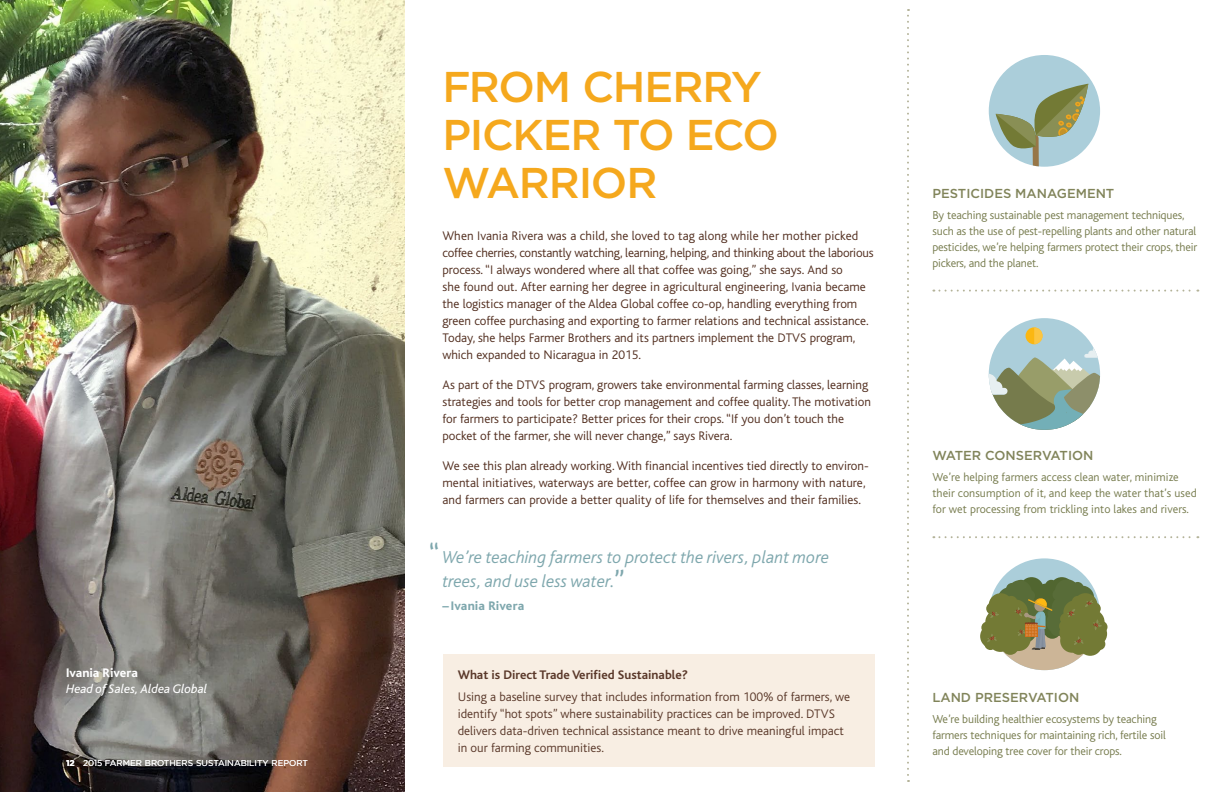
<style>
.page{position:relative;width:1224px;height:792px;background:#fff}
.page>*{position:absolute;margin:0;border:0;box-sizing:border-box;transform-origin:0 0}
.t1{font:500 43px/48px "Gotham";letter-spacing:-.03em;color:#f5a81d}
.t2{font:300 30px "Bliss";color:#7ea7ad}
.t3{font:italic 300 18px/24px "Bliss";color:#7ea7ad}
.t4{font:300 13px/17px "Bliss";color:#512d1e}
.t5{font:500 13px "Gotham";color:#81845a}
.t6{font:700 13px "Bliss";color:#512d1e}
.t7{font:italic 13px "Bliss";letter-spacing:-.005em;color:#fff}
.t8{font:800 13px "Bliss";letter-spacing:.01em;color:#7ea7ad}
.t9{font:800 13px "Bliss";color:#fff}
.t10{font:300 12px/16px "Bliss";letter-spacing:-.01em;color:#767b4d}
.t11{font:8.5px "Gotham";color:#fff}
.s1{font-weight:700}
.s2{font-style:normal;font-size:30px}
</style>
<div class="page">
<img style="left:0;top:0;width:404px;height:792px">
<svg style="left:933px;top:290px;width:265px;height:2px"></svg>
<svg style="left:933px;top:536px;width:265px;height:2px"></svg>
<svg style="left:907px;top:9px;width:2px;height:773px"></svg>
<div style="left:443px;top:654px;width:431px;height:113px;background:#f8eee2"></div>
<div style="left:989px;top:55px;width:111px;height:112px;background:#abceda;border-radius:50%"></div>
<div style="left:1033px;top:138px;width:6px;height:29px;background:#977647"></div>
<svg style="left:996px;top:84px;width:92px;height:68px"></svg>
<div style="left:989px;top:318px;width:111px;height:112px;background:#abceda;border-radius:50%"></div>
<svg style="left:989px;top:327px;width:111px;height:103px"></svg>
<div style="left:989px;top:558px;width:111px;height:112px;background:#abceda;border-radius:50%"></div>
<div style="left:1050px;top:577px;width:24px;height:24px;background:#516630;border-radius:50%"></div>
<div style="left:1045px;top:580px;width:12px;height:12px;background:#516630;border-radius:50%"></div>
<div style="left:1020px;top:577px;width:24px;height:24px;background:#516630;border-radius:50%"></div>
<div style="left:1055px;top:579px;width:24px;height:24px;background:#586c38;border-radius:50%"></div>
<div style="left:1072px;top:582px;width:12px;height:12px;background:#586c38;border-radius:50%"></div>
<div style="left:1008px;top:580px;width:24px;height:24px;background:#586c38;border-radius:50%"></div>
<div style="left:980px;top:624px;width:24px;height:24px;background:#737a35;border-radius:50%"></div>
<div style="left:981px;top:622px;width:12px;height:12px;background:#737a35;border-radius:50%"></div>
<div style="left:984px;top:638px;width:12px;height:12px;background:#737a35;border-radius:50%"></div>
<svg style="left:1080px;top:610px;width:25px;height:24px"></svg>
<div style="left:1083px;top:622px;width:24px;height:24px;background:#737a35;border-radius:50%"></div>
<div style="left:1096px;top:621px;width:12px;height:12px;background:#737a35;border-radius:50%"></div>
<div style="left:1093px;top:638px;width:12px;height:12px;background:#737a35;border-radius:50%"></div>
<svg style="left:987px;top:584px;width:115px;height:86px"></svg>
<p class="t9" style="left:66px;top:666px;width:73px">Ivania Rivera</p>
<p class="t7" style="left:66px;top:682px;width:143px">Head of Sales, Aldea Global</p>
<p class="t11" style="left:66px;top:759px;width:243px"><span class="s1">12</span> 2015 FARMER BROTHERS SUSTAINABILITY REPORT</p>
<h1 class="t1" style="left:442px;top:62px;width:338px">FROM CHERRY<br>PICKER TO ECO<br>WARRIOR</h1>
<p class="t4" style="left:442px;top:227px;width:433px">When Ivania Rivera was a child, she loved to tag along while her mother picked coffee cherries, constantly watching, learning, helping, and thinking about the laborious process. “I always wondered where all that coffee was going,” she says. And so<br>she found out. After earning her degree in agricultural engineering, Ivania became the logistics manager of the Aldea Global coffee co-op, handling everything from green coffee purchasing and exporting to farmer relations and technical assistance.<br>Today, she helps Farmer Brothers and its partners implement the DTVS program, which expanded to Nicaragua in 2015.</p>
<p class="t4" style="left:442px;top:376px;width:430px">As part of the DTVS program, growers take environmental farming classes, learning strategies and tools for better crop management and coffee quality. The motivation for farmers to participate? Better prices for their crops. “If you don’t touch the pocket of the farmer, she will never change,” says Rivera.</p>
<p class="t4" style="left:442px;top:457px;width:428px">We see this plan already working. With financial incentives tied directly to environ&shy;mental initiatives, waterways are better, coffee can grow in harmony with nature, and farmers can provide a better quality of life for themselves and their families.</p>
<h2 class="t2" style="left:428px;top:538px;width:13px">“</h2>
<h3 class="t3" style="left:442px;top:545px;width:388px">We’re teaching farmers to protect the rivers, plant more trees, and use less water.<span class="s2">”</span></h3>
<p class="t8" style="left:442px;top:599px;width:83px">– Ivania Rivera</p>
<p class="t6" style="left:458px;top:668px;width:232px">What is Direct Trade Verified Sustainable?</p>
<p class="t4" style="left:458px;top:688px;width:394px">Using a baseline survey that includes information from 100% of farmers, we identify “hot spots” where sustainability practices can be improved. DTVS delivers data-driven technical assistance meant to drive meaningful impact in our farming communities.</p>
<p class="t5" style="left:932px;top:186px;width:184px">PESTICIDES MANAGEMENT</p>
<p class="t10" style="left:932px;top:207px;width:266px">By teaching sustainable pest management techniques, such as the use of pest-repelling plants and other natural pesticides, we’re helping farmers protect their crops, their pickers, and the planet.</p>
<p class="t5" style="left:932px;top:448px;width:163px">WATER CONSERVATION</p>
<p class="t10" style="left:932px;top:469px;width:266px">We’re helping farmers access clean water, minimize their consumption of it, and keep the water that’s used for wet processing from trickling into lakes and rivers.</p>
<p class="t5" style="left:932px;top:690px;width:149px">LAND PRESERVATION</p>
<p class="t10" style="left:932px;top:711px;width:235px">We’re building healthier ecosystems by teaching farmers techniques for maintaining rich, fertile soil and developing tree cover for their crops.</p>
</div>
